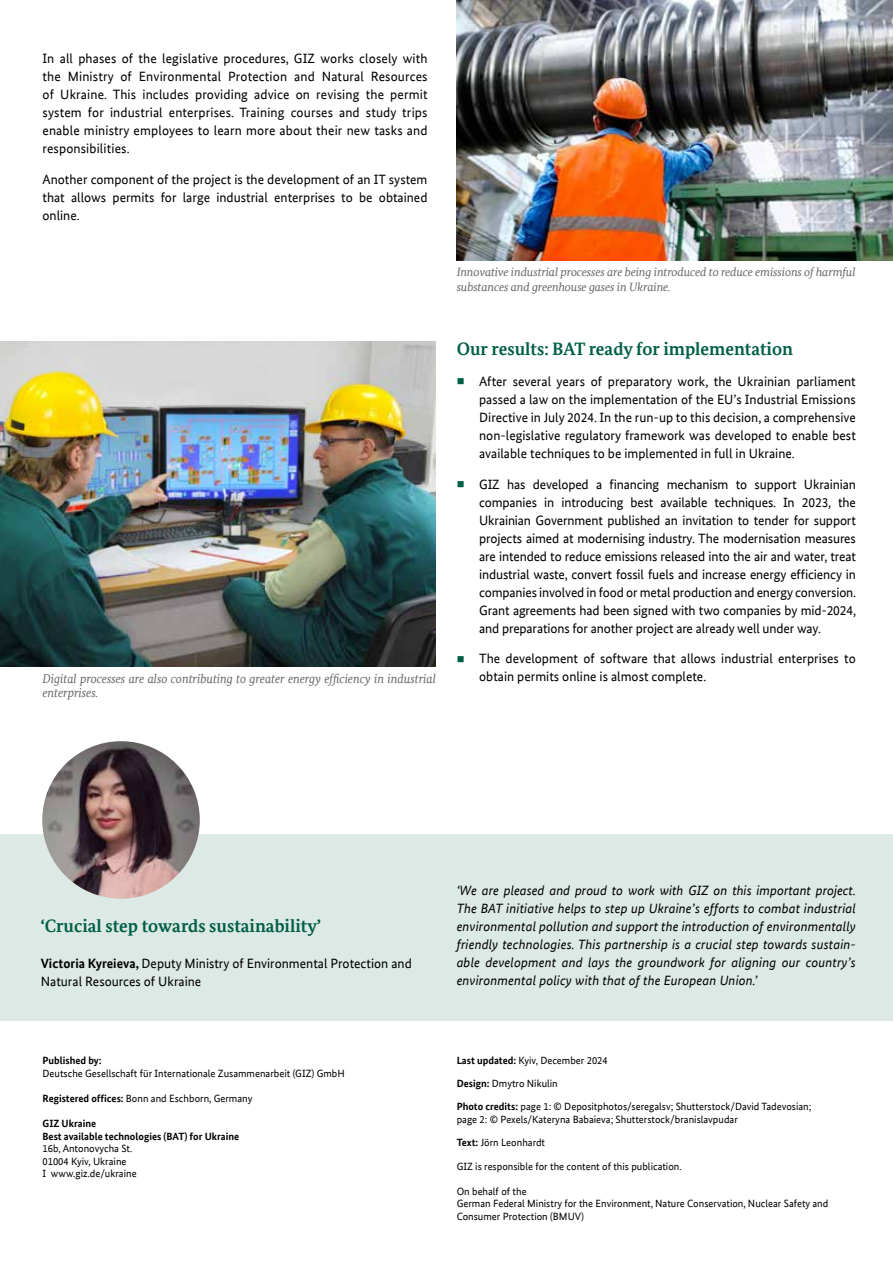
<style>
.page{position:relative;width:893px;height:1263px;background:#fff}
.page>*{position:absolute;margin:0;border:0;box-sizing:border-box;transform-origin:0 0}
.t1{font:700 18px "Bundes Serif Office";color:#005f46}
.t2{font:13.5px/18px "Bundes Sans Office";color:#000;text-align:justify}
.t3{font:italic 13.5px/18px "Bundes Sans Office";letter-spacing:.01em;color:#000;text-align:justify}
.t4{font:italic 12.9px/14.4px "Bundes Serif Office";color:#636466;scale:.93 1}
.t5{font:italic 12px/14.4px "Bundes Serif Office";letter-spacing:-.01em;color:#636466}
.t6{font:10.5px/12.6px "Bundes Sans Office";color:#000}
.t7{font:700 10.5px/12.6px "Bundes Sans Office";color:#000}
.s1{color:#005f46}
.s2{font-weight:700}
</style>
<div class="page">
<div style="left:0;top:834px;width:893px;height:187px;background:#dde9e5"></div>
<img style="left:42px;top:741px;width:158px;height:158px;border-radius:79px">
<img style="left:457px;top:0;width:436px;height:261px">
<img style="left:0;top:341px;width:436px;height:325px">
<p class="t2" style="left:43px;top:50px;width:387px">In all phases of the legislative procedures, GIZ works closely with the Ministry of Environmental Protection and Natural Resources of Ukraine. This includes providing advice on revising the permit system for industrial enterprises. Training courses and study trips enable ministry employees to learn more about their new tasks and responsibilities.</p>
<p class="t2" style="left:43px;top:171px;width:386px">Another component of the project is the development of an IT system that allows permits for large industrial enterprises to be obtained online.</p>
<p class="t4" style="left:43px;top:671px;width:424px">Digital processes are also contributing to greater energy efficiency in industrial enterprises.</p>
<p class="t5" style="left:457px;top:265px;width:400px">Innovative industrial processes are being introduced to reduce emissions of harmful substances and greenhouse gases in Ukraine.</p>
<h1 class="t1" style="left:457px;top:338px;width:338px">Our results: BAT ready for implementation</h1>
<p class="t2" style="left:479px;top:372px;width:378px;text-indent:-23px"><span class="s1">■</span> After several years of preparatory work, the Ukrainian parliament passed a law on the implementation of the EU’s Industrial Emissions Directive in July 2024. In the run-up to this decision, a comprehensive non-legislative regulatory framework was developed to enable best available techniques to be implemented in full in Ukraine.</p>
<p class="t2" style="left:479px;top:475px;width:379px;text-indent:-23px"><span class="s1">■</span> GIZ has developed a financing mechanism to support Ukrainian companies in introducing best available techniques. In 2023, the Ukrainian Government published an invitation to tender for support projects aimed at modernising industry. The modernisation measures are intended to reduce emissions released into the air and water, treat industrial waste, convert fossil fuels and increase energy efficiency in companies involved in food or metal production and energy conversion.<br>Grant agreements had been signed with two companies by mid-2024, and preparations for another project are already well under way.</p>
<p class="t2" style="left:479px;top:650px;width:378px;text-indent:-23px"><span class="s1">■</span> The development of software that allows industrial enterprises to obtain permits online is almost complete.</p>
<h1 class="t1" style="left:41px;top:916px;width:282px">‘Crucial step towards sustainability’</h1>
<p class="t2" style="left:41px;top:954px;width:373px"><span class="s2">Victoria Kyreieva,</span> Deputy Ministry of Environmental Protection and<br>Natural Resources of Ukraine</p>
<p class="t7" style="left:43px;top:1054px;width:61px">Published by:</p>
<p class="t6" style="left:43px;top:1067px;width:304px">Deutsche Gesellschaft für Internationale Zusammenarbeit (GIZ) GmbH</p>
<p class="t6" style="left:43px;top:1092px;width:211px"><span class="s2">Registered offices:</span> Bonn and Eschborn, Germany</p>
<p class="t7" style="left:43px;top:1117px;width:198px">GIZ Ukraine<br>Best available technologies (BAT) for Ukraine</p>
<p class="t6" style="left:43px;top:1142px;width:96px">16b, Antonovycha St.<br>01004 Kyiv, Ukraine<br>I www.giz.de/ukraine</p>
<p class="t3" style="left:457px;top:881px;width:401px">‘We are pleased and proud to work with GIZ on this important project.<br>The BAT initiative helps to step up Ukraine’s efforts to combat industrial environmental pollution and support the introduction of environmentally friendly technologies. This partnership is a crucial step towards sustain&shy;able development and lays the groundwork for aligning our country’s environmental policy with that of the European Union.’</p>
<p class="t6" style="left:457px;top:1054px;width:153px"><span class="s2">Last updated:</span> Kyiv, December 2024</p>
<p class="t6" style="left:457px;top:1077px;width:103px"><span class="s2">Design:</span> Dmytro Nikulin</p>
<p class="t6" style="left:457px;top:1100px;width:356px"><span class="s2">Photo credits:</span> page 1: © Depositphotos/seregalsv; Shutterstock/David Tadevosian; page 2: © Pexels/Kateryna Babaieva; Shutterstock/branislavpudar</p>
<p class="t6" style="left:457px;top:1136px;width:90px"><span class="s2">Text:</span> Jörn Leonhardt</p>
<p class="t6" style="left:457px;top:1159px;width:227px">GIZ is responsible for the content of this publication.</p>
<p class="t6" style="left:457px;top:1185px;width:373px">On behalf of the<br>German Federal Ministry for the Environment, Nature Conservation, Nuclear Safety and<br>Consumer Protection (BMUV)</p>
</div>
